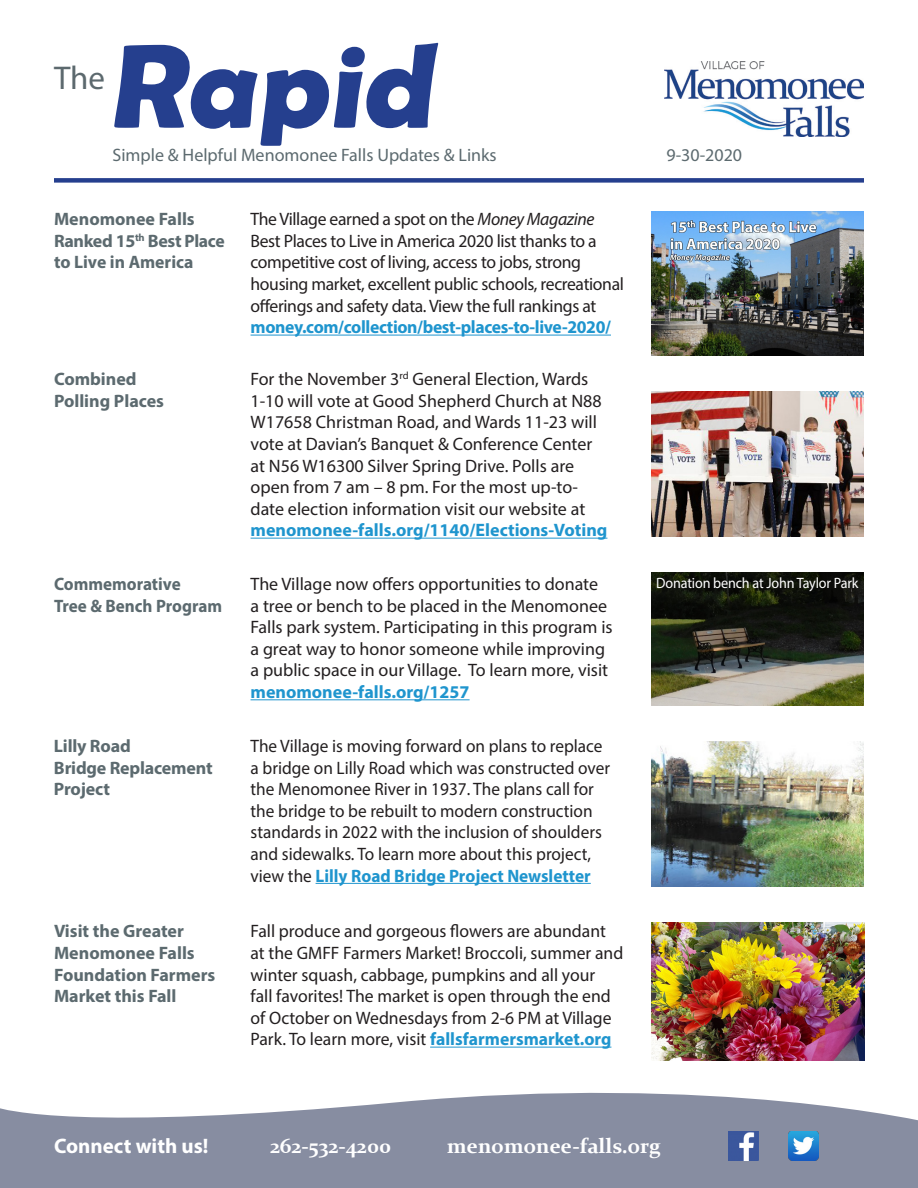
<style>
.page{position:relative;width:918px;height:1188px;background:#fff}
.page>*{position:absolute;margin:0;border:0;box-sizing:border-box;transform-origin:0 0}
.t1{font:700 120px "Berlin Sans FB Demi";color:#253f8e}
.t2{font:33px "Myriad Pro";color:#5c696e}
.t3{font:700 21px "Constantia";color:#fff}
.t4{font:700 21px "Myriad Pro";color:#fff}
.t5{font:18px/21.6px "Myriad Pro";color:#231f20}
.t6{font:18px/21.6px "Myriad Pro";color:#231f20;scale:.96 1}
.t7{font:18px/21.6px "Myriad Pro";letter-spacing:-.02em;color:#231f20}
.t8{font:700 18px "Myriad Pro";color:#5c6a6f}
.t9{font:18px "Myriad Pro";color:#5c6a6f}
.t10{font:700 18px "Myriad Pro";color:#5c6a6f;scale:.95 1}
.t11{font:700 18px "Myriad Pro";letter-spacing:-.02em;color:#5c6a6f}
.t12{font:15px "Myriad Pro";letter-spacing:-.01em;color:#fff;scale:.94 1}
.s1{font-style:italic}
.s2{font-weight:700;color:#1f95ce}
</style>
<div class="page">
<img style="left:652px;top:392px;width:212px;height:144px">
<img style="left:665px;top:62px;width:199px;height:74px">
<div style="left:54px;top:178px;width:810px;height:5px;background:#253f8e"></div>
<hr style="left:251px;top:538px;width:356px;height:1px;background:#1f95ce">
<hr style="left:251px;top:699px;width:219px;height:1px;background:#1f95ce">
<img style="left:652px;top:572px;width:212px;height:133px">
<hr style="left:316px;top:883px;width:275px;height:1px;background:#1f95ce">
<img style="left:652px;top:741px;width:212px;height:145px">
<hr style="left:251px;top:335px;width:360px;height:1px;background:#1f95ce">
<svg style="left:0;top:1092px;width:918px;height:96px;background:#979dae"></svg>
<img style="left:728px;top:1131px;width:30px;height:29px">
<img style="left:789px;top:1131px;width:30px;height:29px">
<img style="left:652px;top:212px;width:212px;height:144px">
<hr style="left:430px;top:1047px;width:181px;height:1px;background:#1f95ce">
<img style="left:652px;top:923px;width:213px;height:138px">
<p class="t2" style="left:54px;top:58px;width:53px">The</p>
<p class="t1" style="left:109px;top:17px;width:341px">Rapid</p>
<p class="t9" style="left:112px;top:144px;width:386px">Simple &amp; Helpful Menomonee Falls Updates &amp; Links</p>
<p class="t8" style="left:54px;top:207px;width:142px">Menomonee Falls</p>
<p class="t11" style="left:54px;top:229px;width:172px">Ranked 15<sup>th</sup> Best Place</p>
<p class="t8" style="left:54px;top:251px;width:141px">to Live in America</p>
<p class="t7" style="left:251px;top:208px;width:348px">The Village earned a spot on the <span class="s1">Money Magazine<br></span>Best Places to Live in America 2020 list thanks to a competitive cost of living, access to jobs, strong</p>
<p class="t7" style="left:251px;top:273px;width:375px">housing market, excellent public schools, recreational offerings and safety data. View the full rankings at <span class="s2">money.com/collection/best-places-to-live-2020/</span></p>
<p class="t8" style="left:54px;top:367px;width:84px">Combined</p>
<p class="t8" style="left:54px;top:389px;width:112px">Polling Places</p>
<p class="t5" style="left:251px;top:368px;width:358px">For the November 3<sup>rd</sup> General Election, Wards 1-10 will vote at Good Shepherd Church at N88<br>W17658 Christman Road, and Wards 11-23 will vote at Davian’s Banquet &amp; Conference Center at N56 W16300 Silver Spring Drive. Polls are open from 7 am – 8 pm. For the most up-to&shy;date election information visit our website at <span class="s2">menomonee-falls.org/1140/Elections-Voting</span></p>
<p class="t10" style="left:54px;top:572px;width:135px">Commemorative</p>
<p class="t10" style="left:54px;top:594px;width:178px">Tree &amp; Bench Program</p>
<p class="t5" style="left:251px;top:573px;width:364px">The Village now offers opportunities to donate<br>a tree or bench to be placed in the Menomonee Falls park system. Participating in this program is a great way to honor someone while improving a public space in our Village. To learn more, visit <span class="s2">menomonee-falls.org/1257</span></p>
<p class="t8" style="left:54px;top:734px;width:78px">Lilly Road</p>
<p class="t8" style="left:54px;top:756px;width:160px">Bridge Replacement</p>
<p class="t8" style="left:54px;top:777px;width:58px">Project</p>
<p class="t6" style="left:251px;top:735px;width:376px">The Village is moving forward on plans to replace a bridge on Lilly Road which was constructed over the Menomonee River in 1937. The plans call for the bridge to be rebuilt to modern construction standards in 2022 with the inclusion of shoulders and sidewalks. To learn more about this project, view the <span class="s2">Lilly Road Bridge Project Newsletter</span></p>
<p class="t8" style="left:54px;top:920px;width:131px">Visit the Greater</p>
<p class="t8" style="left:54px;top:941px;width:142px">Menomonee Falls</p>
<p class="t8" style="left:54px;top:963px;width:163px">Foundation Farmers</p>
<p class="t8" style="left:54px;top:984px;width:124px">Market this Fall</p>
<p class="t5" style="left:251px;top:920px;width:374px">Fall produce and gorgeous flowers are abundant at the GMFF Farmers Market! Broccoli, summer and winter squash, cabbage, pumpkins and all your<br>fall favorites! The market is open through the end of October on Wednesdays from 2-6 PM at Village Park. To learn more, visit <span class="s2">fallsfarmersmarket.org</span></p>
<p class="t9" style="left:667px;top:144px;width:77px">9-30-2020</p>
<p class="t12" style="left:656px;top:573px;width:217px">Donation bench at John Taylor Park</p>
<p class="t4" style="left:54px;top:1132px;width:156px">Connect with us!</p>
<p class="t3" style="left:270px;top:1131px;width:123px">262-532-4200</p>
<p class="t3" style="left:447px;top:1131px;width:215px">menomonee-falls.org</p>
</div>
